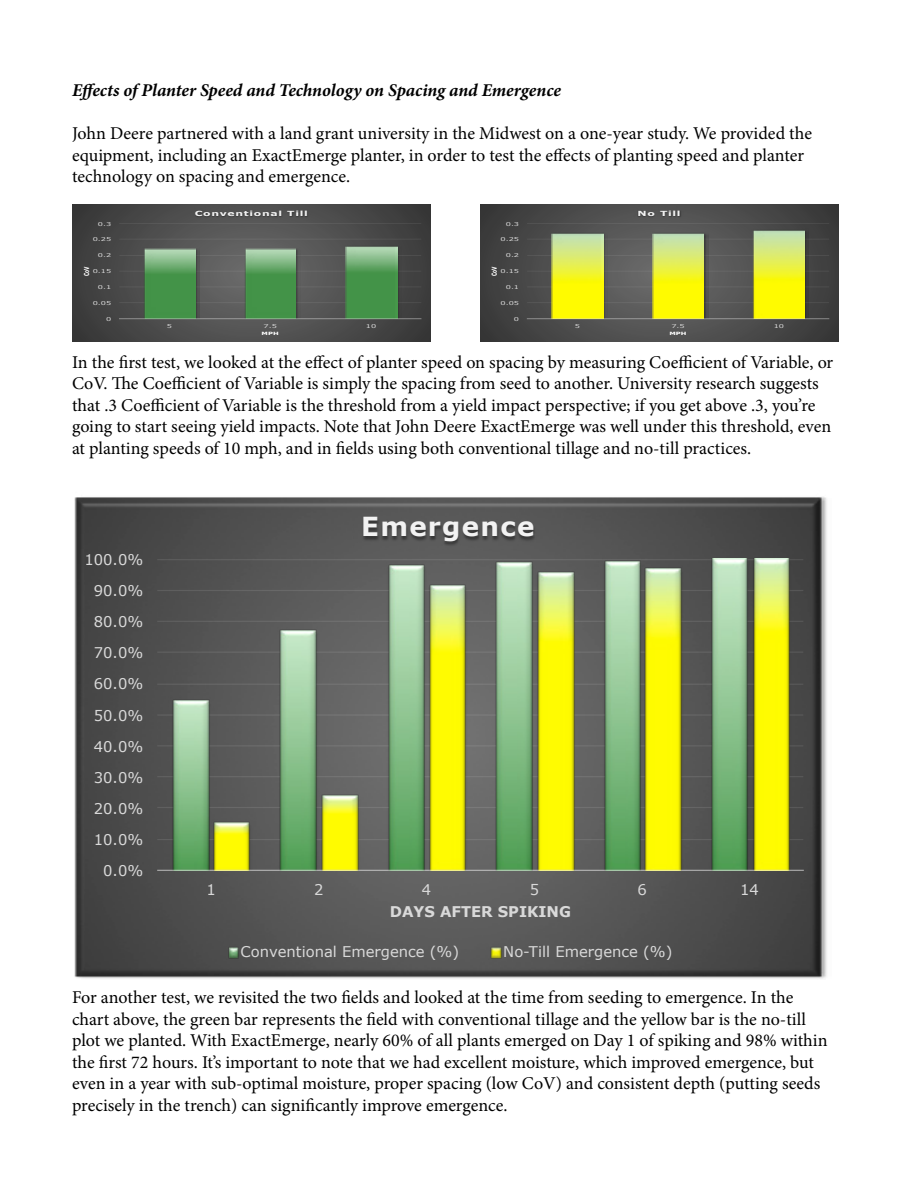
<style>
.page{position:relative;width:918px;height:1188px;background:#fff}
.page>*{position:absolute;margin:0;border:0;box-sizing:border-box;transform-origin:0 0}
.t1{font:700 26.25px "Verdana";letter-spacing:.045em;color:#f2f2f2}
.t2{font:18px/21.6px "Minion Pro";letter-spacing:-.005em;color:#000}
.t3{font:italic 700 18px "Minion Pro";letter-spacing:-.005em;color:#000}
.t4{font:14.85px "Verdana";color:#000}
.t5{font:14.7px "Verdana";color:#d9d9d9}
.t6{font:700 14.7px "Verdana";color:#d9d9d9}
.t7{font:700 7.05px "Verdana";letter-spacing:.06em;color:#f2f2f2;scale:1.55 1}
.t8{font:700 6.75px "Verdana";color:#fff;scale:.64 1}
.t9{font:5.25px "Verdana";color:#d9d9d9;scale:1.55 1}
.t10{font:700 4.35px "Verdana";color:#fff;scale:1.55 1}
</style>
<div class="page">
<svg style="left:72px;top:204px;width:358px;height:138px;background:#4c4c4c"></svg>
<hr style="left:119px;top:302px;width:302px;height:1px;background:#f5f5f5;opacity:.1">
<hr style="left:119px;top:287px;width:302px;height:1px;background:#f5f5f5;opacity:.1">
<hr style="left:119px;top:271px;width:302px;height:1px;background:#f5f5f5;opacity:.1">
<hr style="left:119px;top:255px;width:302px;height:1px;background:#f5f5f5;opacity:.1">
<hr style="left:119px;top:239px;width:302px;height:1px;background:#f5f5f5;opacity:.1">
<hr style="left:119px;top:223px;width:302px;height:1px;background:#f5f5f5;opacity:.1">
<img style="left:142px;top:248px;width:57px;height:71px">
<img style="left:243px;top:248px;width:58px;height:71px">
<img style="left:344px;top:244px;width:57px;height:75px">
<img style="left:143px;top:249px;width:52px;height:70px">
<img style="left:244px;top:249px;width:52px;height:70px">
<img style="left:345px;top:245px;width:52px;height:74px">
<hr style="left:119px;top:319px;width:302px;height:1px;background:#f5f5f5;opacity:.54">
<img style="left:191px;top:207px;width:120px;height:13px">
<svg style="left:480px;top:204px;width:358px;height:138px;background:#4b4b4b"></svg>
<hr style="left:527px;top:302px;width:302px;height:1px;background:#f5f5f5;opacity:.1">
<hr style="left:527px;top:287px;width:302px;height:1px;background:#f5f5f5;opacity:.1">
<hr style="left:527px;top:271px;width:302px;height:1px;background:#f5f5f5;opacity:.1">
<hr style="left:527px;top:255px;width:302px;height:1px;background:#f5f5f5;opacity:.1">
<hr style="left:527px;top:239px;width:302px;height:1px;background:#f5f5f5;opacity:.1">
<hr style="left:527px;top:223px;width:302px;height:1px;background:#f5f5f5;opacity:.1">
<img style="left:550px;top:232px;width:57px;height:87px">
<img style="left:651px;top:232px;width:57px;height:87px">
<img style="left:752px;top:228px;width:57px;height:91px">
<img style="left:552px;top:232px;width:51px;height:87px">
<img style="left:652px;top:232px;width:52px;height:87px">
<img style="left:753px;top:229px;width:52px;height:90px">
<hr style="left:527px;top:319px;width:302px;height:1px;background:#f5f5f5;opacity:.54">
<img style="left:634px;top:207px;width:50px;height:13px">
<img style="left:74px;top:497px;width:753px;height:482px">
<hr style="left:157px;top:839px;width:646px;height:1px;background:#f5f5f5;opacity:.1">
<hr style="left:157px;top:807px;width:646px;height:1px;background:#f5f5f5;opacity:.1">
<hr style="left:157px;top:776px;width:646px;height:1px;background:#f5f5f5;opacity:.1">
<hr style="left:157px;top:745px;width:646px;height:1px;background:#f5f5f5;opacity:.1">
<hr style="left:157px;top:714px;width:646px;height:2px;background:#f5f5f5;opacity:.1">
<hr style="left:157px;top:684px;width:646px;height:1px;background:#f5f5f5;opacity:.1">
<hr style="left:157px;top:652px;width:646px;height:1px;background:#f5f5f5;opacity:.1">
<hr style="left:157px;top:621px;width:646px;height:1px;background:#686868">
<hr style="left:157px;top:590px;width:646px;height:1px;background:#686868">
<hr style="left:157px;top:559px;width:646px;height:1px;background:#666">
<img style="left:168px;top:696px;width:46px;height:174px">
<img style="left:276px;top:626px;width:45px;height:244px">
<img style="left:383px;top:561px;width:45px;height:309px">
<img style="left:491px;top:558px;width:46px;height:312px">
<img style="left:599px;top:558px;width:45px;height:312px">
<img style="left:707px;top:558px;width:3px;height:312px">
<img style="left:210px;top:818px;width:45px;height:52px">
<img style="left:317px;top:791px;width:45px;height:79px">
<img style="left:426px;top:582px;width:44px;height:288px">
<div style="left:533px;top:568px;width:45px;height:302px;background:#636363"></div>
<div style="left:642px;top:564px;width:44px;height:306px;background:#545454"></div>
<img style="left:710px;top:558px;width:83px;height:312px">
<img style="left:171px;top:698px;width:39px;height:172px">
<img style="left:278px;top:627px;width:39px;height:243px">
<img style="left:386px;top:562px;width:40px;height:308px">
<img style="left:494px;top:560px;width:39px;height:310px">
<img style="left:602px;top:558px;width:40px;height:312px">
<img style="left:211px;top:820px;width:40px;height:50px">
<img style="left:320px;top:793px;width:39px;height:77px">
<img style="left:427px;top:583px;width:40px;height:287px">
<img style="left:536px;top:569px;width:39px;height:301px">
<img style="left:643px;top:566px;width:39px;height:304px">
<img style="left:751px;top:558px;width:40px;height:312px">
<hr style="left:157px;top:870px;width:647px;height:1px;background:#f5f5f5;opacity:.54">
<img style="left:353px;top:504px;width:189px;height:46px">
<img style="left:226px;top:944px;width:14px;height:15px">
<img style="left:489px;top:944px;width:13px;height:15px">
<p class="t3" style="left:72px;top:77px;width:491px">Effects of Planter Speed and Technology on Spacing and Emergence</p>
<p class="t2" style="left:72px;top:123px;width:742px">John Deere partnered with a land grant university in the Midwest on a one-year study. We provided the equipment, including an ExactEmerge planter, in order to test the effects of planting speed and planter technology on spacing and emergence.</p>
<p class="t7" style="left:195px;top:208px;width:75px">Conventional Till</p>
<p class="t7" style="left:638px;top:208px;width:29px">No Till</p>
<p class="t9" style="left:98px;top:220px;width:10px">0.3</p>
<p class="t9" style="left:506px;top:220px;width:10px">0.3</p>
<p class="t9" style="left:93px;top:236px;width:13px">0.25</p>
<p class="t9" style="left:501px;top:236px;width:13px">0.25</p>
<p class="t9" style="left:98px;top:252px;width:10px">0.2</p>
<p class="t9" style="left:506px;top:252px;width:10px">0.2</p>
<p class="t8" style="left:82px;top:276px;width:16px;rotate:-90deg">CoV</p>
<p class="t9" style="left:93px;top:268px;width:13px">0.15</p>
<p class="t8" style="left:490px;top:276px;width:16px;rotate:-90deg">CoV</p>
<p class="t9" style="left:501px;top:268px;width:13px">0.15</p>
<p class="t9" style="left:98px;top:284px;width:10px">0.1</p>
<p class="t9" style="left:506px;top:284px;width:10px">0.1</p>
<p class="t9" style="left:93px;top:299px;width:13px">0.05</p>
<p class="t9" style="left:501px;top:299px;width:13px">0.05</p>
<p class="t9" style="left:106px;top:315px;width:5px">0</p>
<p class="t9" style="left:514px;top:315px;width:5px">0</p>
<p class="t9" style="left:167px;top:322px;width:5px">5</p>
<p class="t9" style="left:264px;top:322px;width:10px">7.5</p>
<p class="t9" style="left:366px;top:322px;width:8px">10</p>
<p class="t9" style="left:575px;top:322px;width:5px">5</p>
<p class="t9" style="left:671px;top:322px;width:10px">7.5</p>
<p class="t9" style="left:774px;top:322px;width:8px">10</p>
<p class="t10" style="left:262px;top:330px;width:13px">MPH</p>
<p class="t10" style="left:670px;top:330px;width:13px">MPH</p>
<p class="t2" style="left:72px;top:351px;width:763px">In the first test, we looked at the effect of planter speed on spacing by measuring Coefficient of Variable, or CoV. The Coefficient of Variable is simply the spacing from seed to another. University research suggests that .3 Coefficient of Variable is the threshold from a yield impact perspective; if you get above .3, you’re going to start seeing yield impacts. Note that John Deere ExactEmerge was well under this threshold, even at planting speeds of 10 mph, and in fields using both conventional tillage and no-till practices.</p>
<p class="t5" style="left:84px;top:550px;width:60px">100.0%</p>
<p class="t5" style="left:94px;top:581px;width:51px">90.0%</p>
<p class="t5" style="left:94px;top:612px;width:51px">80.0%</p>
<p class="t5" style="left:94px;top:643px;width:51px">70.0%</p>
<p class="t5" style="left:94px;top:674px;width:51px">60.0%</p>
<p class="t5" style="left:94px;top:705px;width:51px">50.0%</p>
<p class="t5" style="left:94px;top:736px;width:51px">40.0%</p>
<p class="t5" style="left:94px;top:767px;width:51px">30.0%</p>
<p class="t5" style="left:94px;top:799px;width:51px">20.0%</p>
<p class="t5" style="left:94px;top:830px;width:51px">10.0%</p>
<p class="t5" style="left:103px;top:861px;width:42px">0.0%</p>
<h1 class="t1" style="left:361px;top:508px;width:175px">Emergence</h1>
<p class="t5" style="left:206px;top:880px;width:11px">1</p>
<p class="t5" style="left:314px;top:880px;width:11px">2</p>
<p class="t5" style="left:422px;top:880px;width:11px">4</p>
<p class="t5" style="left:530px;top:880px;width:11px">5</p>
<p class="t5" style="left:637px;top:880px;width:11px">6</p>
<p class="t5" style="left:740px;top:880px;width:20px">14</p>
<p class="t6" style="left:390px;top:901px;width:183px">DAYS AFTER SPIKING</p>
<p class="t5" style="left:241px;top:942px;width:220px">Conventional Emergence (%)</p>
<p class="t5" style="left:503px;top:942px;width:171px">No-Till Emergence (%)</p>
<p class="t2" style="left:72px;top:987px;width:723px">For another test, we revisited the two fields and looked at the time from seeding to emergence. In the</p>
<p class="t4" style="left:390px;top:983px;width:122px">University study</p>
<p class="t2" style="left:72px;top:1008px;width:757px">chart above, the green bar represents the field with conventional tillage and the yellow bar is the no-till plot we planted. With ExactEmerge, nearly 60% of all plants emerged on Day 1 of spiking and 98% within the first 72 hours. It’s important to note that we had excellent moisture, which improved emergence, but even in a year with sub-optimal moisture, proper spacing (low CoV) and consistent depth (putting seeds precisely in the trench) can significantly improve emergence.</p>
</div>
